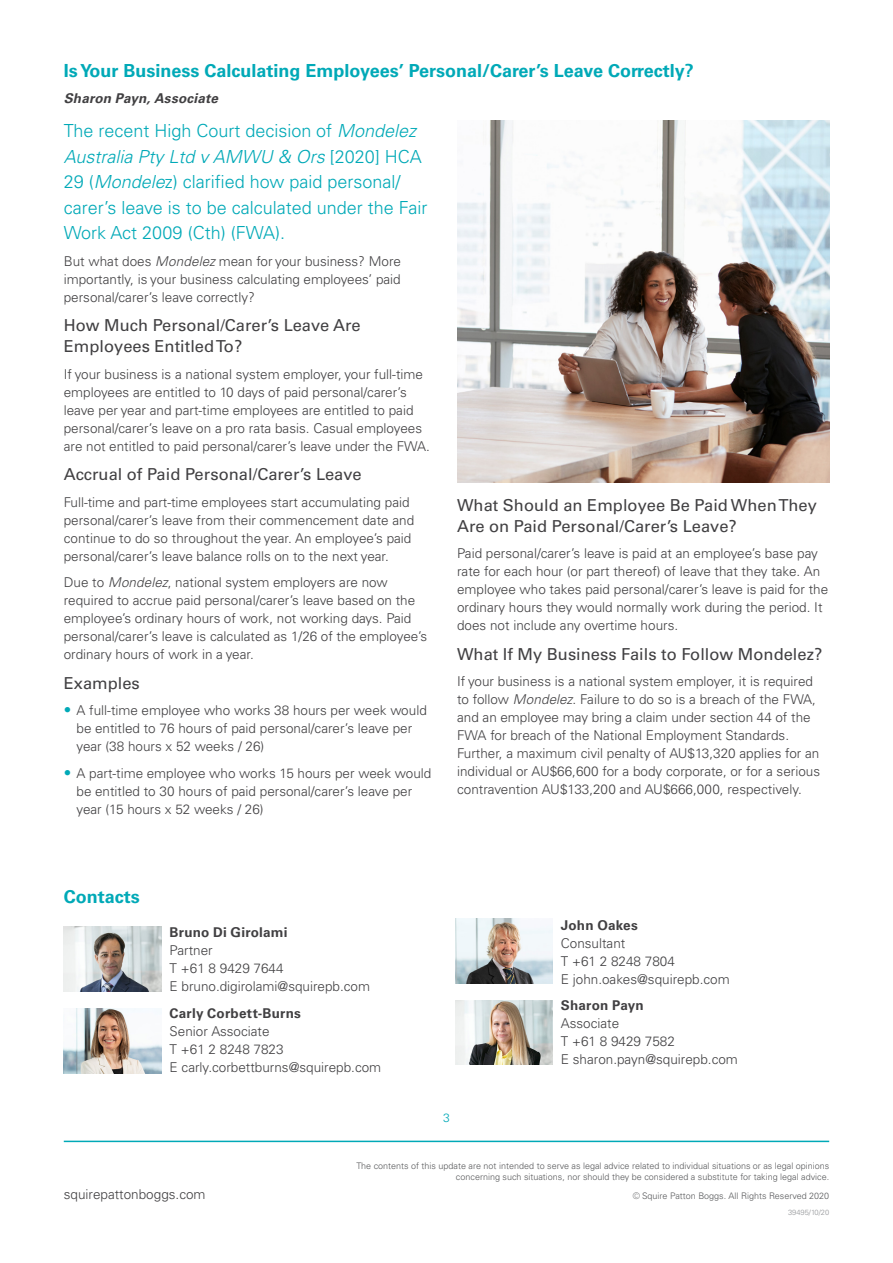
<style>
.page{position:relative;width:893px;height:1263px;background:#fff}
.page>*{position:absolute;margin:0;border:0;box-sizing:border-box;transform-origin:0 0}
.t1{font:300 18px/25.5px "Univers LTCYR 45";color:#00a9b7}
.t2{font:700 18px "Univers LTCYR 65";color:#00a9b7}
.t3{font:16.5px/21px "Univers LTCYR 55 Roman";color:#414042}
.t4{font:300 13.5px/18px "Univers LTCYR 45";color:#414042}
.t5{font:700 13.5px "Univers LTCYR 65";letter-spacing:.015em;color:#414042}
.t6{font:italic 700 13.5px "Univers LTCYR 65";letter-spacing:.015em;color:#414042}
.t7{font:300 12px "Univers LTCYR 45";color:#00a9b7}
.t8{font:300 9px/10.8px "Univers LTCYR 45";color:#58595b;text-align:right}
.t9{font:300 7.5px "Univers LTCYR 45";color:#939598}
.s1{font-style:italic}
.s2{font-family:"Univers LTCYR 47 Light Cond";font-weight:400;font-size:15px;color:#00a9b7}
</style>
<div class="page">
<hr style="left:64px;top:1140px;width:765px;height:2px;background:#00a9b7">
<img style="left:64px;top:927px;width:97px;height:65px">
<img style="left:64px;top:1008px;width:97px;height:65px">
<img style="left:455px;top:918px;width:97px;height:65px">
<img style="left:455px;top:1000px;width:97px;height:65px">
<img style="left:457px;top:121px;width:372px;height:361px">
<h1 class="t2" style="left:64px;top:58px;width:631px">Is Your Business Calculating Employees’ Personal/Carer’s Leave Correctly?</h1>
<p class="t6" style="left:64px;top:89px;width:156px">Sharon Payn, Associate</p>
<h1 class="t1" style="left:64px;top:118px;width:365px">The recent High Court decision of <span class="s1">Mondelez Australia Pty Ltd v AMWU &amp; Ors</span> [2020] HCA 29 (<span class="s1">Mondele</span>z) clarified how paid personal/ carer’s leave is to be calculated under the Fair Work Act 2009 (Cth) (FWA).</h1>
<p class="t4" style="left:64px;top:252px;width:339px;text-align:justify">But what does <span class="s1">Mondelez</span> mean for your business? More importantly, is your business calculating employees’ paid personal/carer’s leave correctly?</p>
<p class="t3" style="left:64px;top:314px;width:298px">How Much Personal/Carer’s Leave Are<br>Employees Entitled To?</p>
<p class="t4" style="left:64px;top:365px;width:368px">If your business is a national system employer, your full-time employees are entitled to 10 days of paid personal/carer’s leave per year and part-time employees are entitled to paid personal/carer’s leave on a pro rata basis. Casual employees are not entitled to paid personal/carer’s leave under the FWA.</p>
<p class="t3" style="left:64px;top:463px;width:299px">Accrual of Paid Personal/Carer’s Leave</p>
<p class="t4" style="left:64px;top:493px;width:352px">Full-time and part-time employees start accumulating paid personal/carer’s leave from their commencement date and continue to do so throughout the year. An employee’s paid personal/carer’s leave balance rolls on to the next year.</p>
<p class="t4" style="left:64px;top:573px;width:365px">Due to <span class="s1">Mondelez</span>, national system employers are now required to accrue paid personal/carer’s leave based on the employee’s ordinary hours of work, not working days. Paid personal/carer’s leave is calculated as 1/26 of the employee’s ordinary hours of work in a year.</p>
<p class="t3" style="left:64px;top:672px;width:78px">Examples</p>
<p class="t4" style="left:77px;top:701px;width:352px;text-indent:-13px"><span class="s2">•</span> A full-time employee who works 38 hours per week would be entitled to 76 hours of paid personal/carer’s leave per year (38 hours x 52 weeks / 26)</p>
<p class="t4" style="left:77px;top:764px;width:356px;text-indent:-13px"><span class="s2">•</span> A part-time employee who works 15 hours per week would be entitled to 30 hours of paid personal/carer’s leave per year (15 hours x 52 weeks / 26)</p>
<p class="t3" style="left:457px;top:494px;width:361px">What Should an Employee Be Paid When They<br>Are on Paid Personal/Carer’s Leave?</p>
<p class="t4" style="left:457px;top:544px;width:373px">Paid personal/carer’s leave is paid at an employee’s base pay rate for each hour (or part thereof) of leave that they take. An employee who takes paid personal/carer’s leave is paid for the ordinary hours they would normally work during the period. It does not include any overtime hours.</p>
<p class="t3" style="left:457px;top:643px;width:367px">What If My Business Fails to Follow Mondelez?</p>
<p class="t4" style="left:457px;top:672px;width:364px">If your business is a national system employer, it is required to follow <span class="s1">Mondelez</span>. Failure to do so is a breach of the FWA, and an employee may bring a claim under section 44 of the FWA for breach of the National Employment Standards.<br>Further, a maximum civil penalty of AU$13,320 applies for an individual or AU$66,600 for a body corporate, or for a serious contravention AU$133,200 and AU$666,000, respectively.</p>
<h1 class="t2" style="left:64px;top:884px;width:78px">Contacts</h1>
<p class="t5" style="left:170px;top:923px;width:119px">Bruno Di Girolami</p>
<p class="t4" style="left:170px;top:941px;width:202px">Partner<br>T +61 8 9429 7644<br>E bruno.digirolami@squirepb.com</p>
<p class="t5" style="left:170px;top:1004px;width:133px">Carly Corbett-Burns</p>
<p class="t4" style="left:170px;top:1022px;width:213px">Senior Associate<br>T +61 2 8248 7823<br>E carly.corbettburns@squirepb.com</p>
<p class="t7" style="left:443px;top:1110px;width:8px">3</p>
<p class="t5" style="left:561px;top:916px;width:78px">John Oakes</p>
<p class="t4" style="left:561px;top:934px;width:170px">Consultant<br>T +61 2 8248 7804<br>E john.oakes@squirepb.com</p>
<p class="t5" style="left:561px;top:996px;width:84px">Sharon Payn</p>
<p class="t4" style="left:561px;top:1014px;width:179px">Associate<br>T +61 8 9429 7582<br>E sharon.payn@squirepb.com</p>
<p class="t8" style="left:356px;top:1160px;width:474px">The contents of this update are not intended to serve as legal advice related to individual situations or as legal opinions concerning such situations, nor should they be considered a substitute for taking legal advice.</p>
<p class="t4" style="left:64px;top:1185px;width:143px">squirepattonboggs.com</p>
<p class="t8" style="left:633px;top:1190px;width:198px">© Squire Patton Boggs. All Rights Reserved 2020</p>
<p class="t9" style="left:788px;top:1208px;width:43px">39495/10/20</p>
</div>
